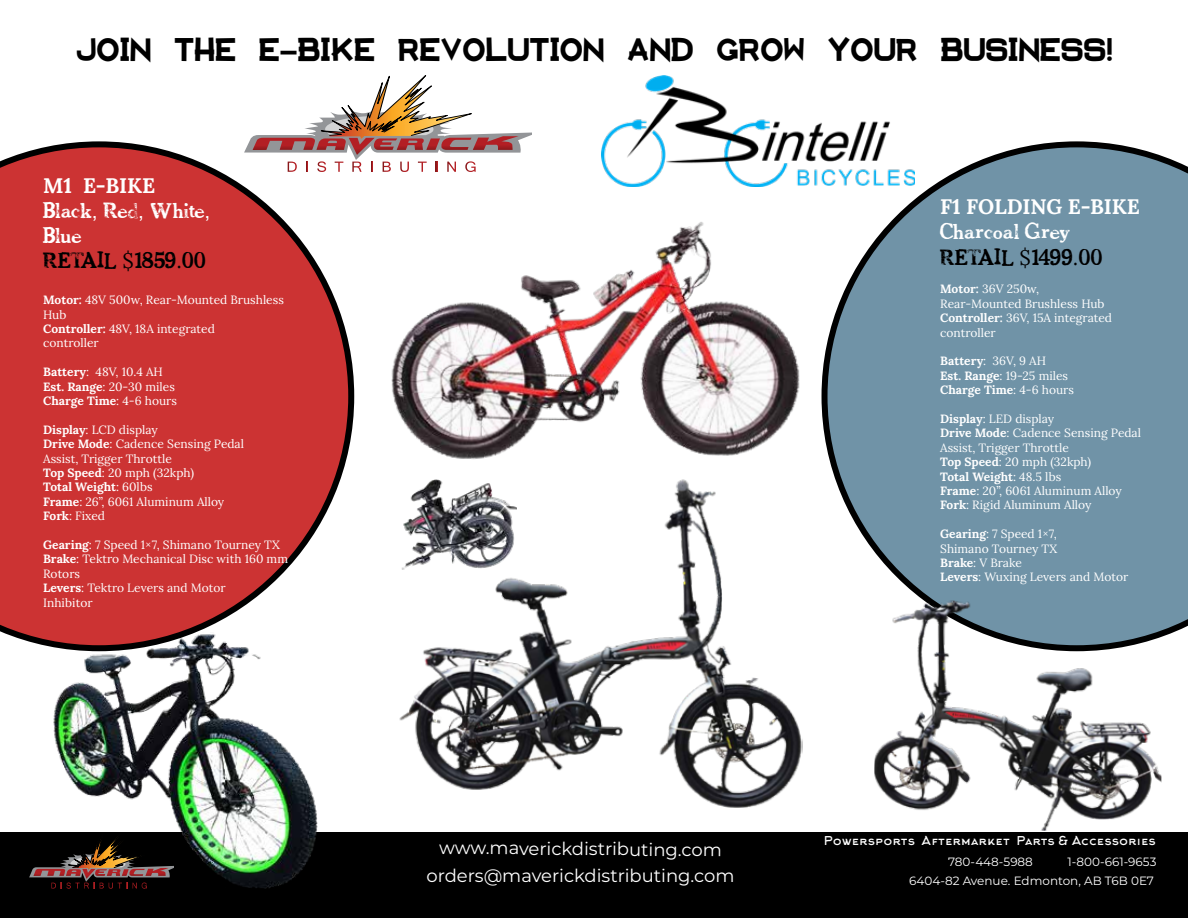
<style>
.page{position:relative;width:1188px;height:918px;background:#fff}
.page>*{position:absolute;margin:0;border:0;box-sizing:border-box;transform-origin:0 0}
.t1{font:700 30px "Aventura";color:#000}
.t2{font:21px/25.2px "Chelt Press Trial";letter-spacing:.035em;color:#fff}
.t3{font:700 21px "Lora";color:#fff}
.t4{font:18px "Montserrat";letter-spacing:-.01em;color:#fff}
.t5{font:12px/14.4px "Lora";color:#fff}
.t6{font:12px "Montserrat";color:#fff}
.t7{font:12px "Arkhip";color:#fff}
.s1{font-family:"Arial"}
.s2{color:#000}
.s3{font-family:"Lora";color:#000}
.s4{font-weight:700}
</style>
<div class="page">
<div style="left:0;top:833px;width:1188px;height:85px;background:#000"></div>
<svg style="left:29px;top:867px;width:22px;height:11px"></svg>
<svg style="left:0;top:141px;width:354px;height:506px;background:#cc4b4b"></svg>
<img style="left:602px;top:75px;width:288px;height:111px">
<svg style="left:822px;top:141px;width:366px;height:495px;background:#7f9dae"></svg>
<img style="left:873px;top:599px;width:291px;height:234px">
<img style="left:391px;top:222px;width:409px;height:237px">
<img style="left:399px;top:479px;width:404px;height:329px">
<svg style="left:244px;top:75px;width:287px;height:97px"></svg>
<img style="left:51px;top:631px;width:269px;height:258px">
<h1 class="t1" style="left:76px;top:37px;width:1038px">JOIN THE E-BIKE REVOLUTION AND GROW YOUR BUSINESS!</h1>
<h2 class="t3" style="left:43px;top:168px;width:114px">M1 E-BIKE</h2>
<h2 class="t2" style="left:43px;top:198px;width:168px">Black<span class="s1">,</span> Red<span class="s1">,</span> White<span class="s1">,<br></span>Blue<br><span class="s2">RETAIL</span> <span class="s3">$</span><span class="s2">1859</span><span class="s3">.</span><span class="s2">00</span></h2>
<p class="t5" style="left:43px;top:292px;width:242px"><span class="s4">Motor:</span> 48V 500w, Rear-Mounted Brushless<br>Hub<br><span class="s4">Controller:</span> 48V, 18A integrated<br>controller</p>
<p class="t5" style="left:43px;top:364px;width:135px"><span class="s4">Battery</span>: 48V, 10.4 AH<br><span class="s4">Est. Range</span>: 20-30 miles<br><span class="s4">Charge Time</span>: 4-6 hours</p>
<p class="t5" style="left:43px;top:422px;width:202px"><span class="s4">Display</span>: LCD display<br><span class="s4">Drive Mode</span>: Cadence Sensing Pedal<br>Assist, Trigger Throttle<br><span class="s4">Top Speed</span>: 20 mph (32kph)<br><span class="s4">Total Weight</span>: 60lbs<br><span class="s4">Frame</span>: 26”, 6061 Aluminum Alloy<br><span class="s4">Fork</span>: Fixed</p>
<p class="t5" style="left:43px;top:537px;width:246px"><span class="s4">Gearing</span>: 7 Speed 1×7, Shimano Tourney TX<br><span class="s4">Brake</span>: Tektro Mechanical Disc with 160 mm<br>Rotors<br><span class="s4">Levers</span>: Tektro Levers and Motor<br>Inhibitor</p>
<h2 class="t3" style="left:940px;top:189px;width:201px">F1 FOLDING E-BIKE</h2>
<h2 class="t2" style="left:940px;top:220px;width:163px">Charcoal Grey<br><span class="s2">RETAIL</span> <span class="s3">$</span><span class="s2">1499</span><span class="s3">.</span><span class="s2">00</span></h2>
<p class="t5" style="left:940px;top:281px;width:173px"><span class="s4">Motor:</span> 36V 250w,<br>Rear-Mounted Brushless Hub<br><span class="s4">Controller:</span> 36V, 15A integrated controller</p>
<p class="t5" style="left:940px;top:353px;width:135px"><span class="s4">Battery</span>: 36V, 9 AH<br><span class="s4">Est. Range</span>: 19-25 miles<br><span class="s4">Charge Time</span>: 4-6 hours</p>
<p class="t5" style="left:940px;top:411px;width:202px"><span class="s4">Display</span>: LED display<br><span class="s4">Drive Mode</span>: Cadence Sensing Pedal<br>Assist, Trigger Throttle<br><span class="s4">Top Speed</span>: 20 mph (32kph)<br><span class="s4">Total Weight</span>: 48.5 lbs<br><span class="s4">Frame</span>: 20”, 6061 Aluminum Alloy<br><span class="s4">Fork</span>: Rigid Aluminum Alloy</p>
<p class="t5" style="left:940px;top:526px;width:190px"><span class="s4">Gearing</span>: 7 Speed 1×7,<br>Shimano Tourney TX<br><span class="s4">Brake</span>: V Brake<br><span class="s4">Levers</span>: Wuxing Levers and Motor</p>
<p class="t7" style="left:824px;top:834px;width:334px">Powersports Aftermarket Parts &amp; Accessories</p>
<p class="t6" style="left:948px;top:854px;width:86px">780-448-5988</p>
<p class="t6" style="left:1068px;top:854px;width:90px">1-800-661-9653</p>
<h3 class="t4" style="left:439px;top:836px;width:284px">www.maverickdistributing.com</h3>
<h3 class="t4" style="left:426px;top:863px;width:310px">orders@maverickdistributing.com</h3>
<p class="t6" style="left:909px;top:872px;width:246px">6404-82 Avenue. Edmonton, AB T6B 0E7</p>
</div>
